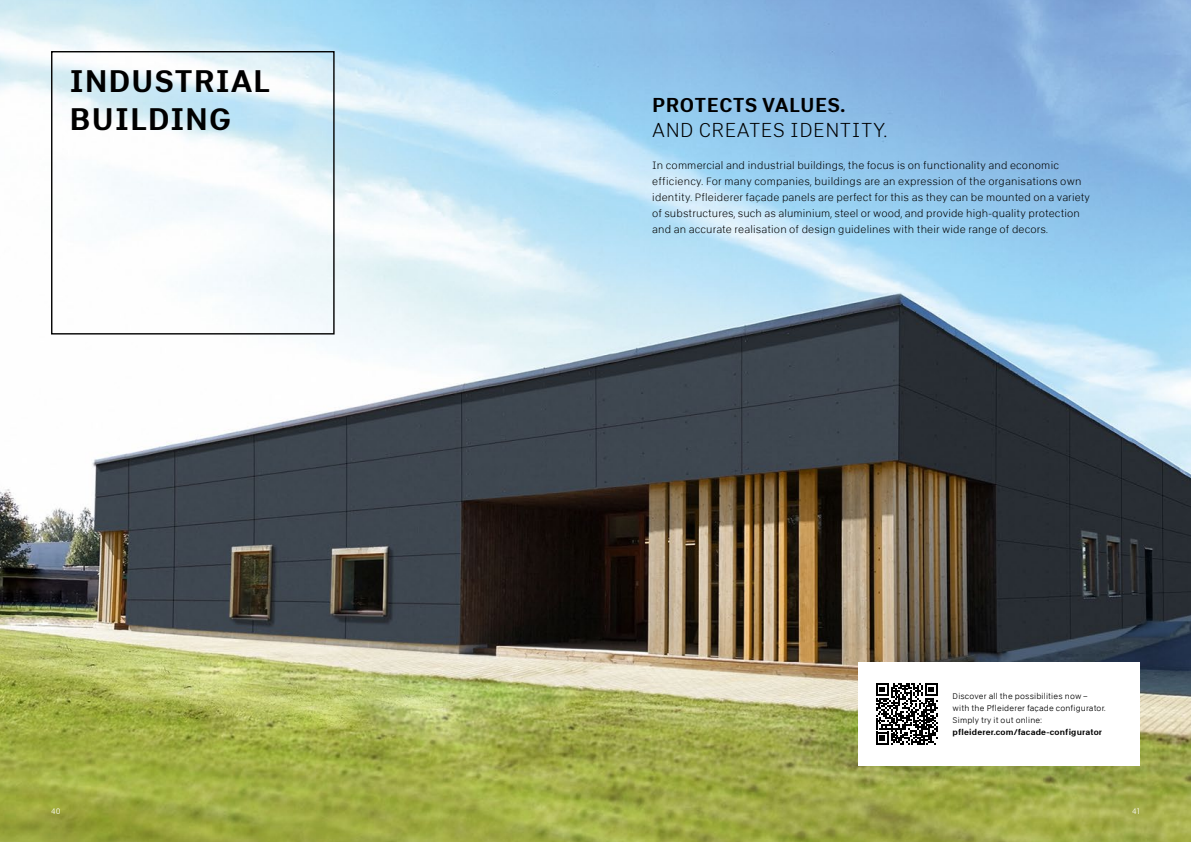
<style>
.page{position:relative;width:1191px;height:842px;background:#fff}
.page>*{position:absolute;margin:0;border:0;box-sizing:border-box;transform-origin:0 0}
.t1{font:31px/38px "Abitare Sans 600 wt";letter-spacing:.025em;color:#000}
.t2{font:20px "Abitare Sans 100 wt";letter-spacing:.025em;color:#000}
.t3{font:20px "Abitare Sans 600 wt";letter-spacing:.02em;color:#000}
.t4{font:10.5px/16px "Abitare Sans 100 wt";letter-spacing:.015em;color:#000}
.t5{font:8.2px/12px "Abitare Sans 150 wt";letter-spacing:.02em;color:#000}
.t6{font:8.2px "Abitare Sans 600 wt";letter-spacing:.02em;color:#000}
.t7{font:8px "Abitare Sans 150 wt";color:#fff}
</style>
<div class="page">
<img style="left:0;top:0;width:1191px;height:842px">
<div style="left:51px;top:51px;width:283px;height:283px;border:1px solid #000"></div>
<div style="left:858px;top:662px;width:282px;height:103px;background:#fff"></div>
<svg style="left:876px;top:683px;width:61px;height:62px"></svg>
<h1 class="t1" style="left:70px;top:62px;width:202px">INDUSTRIAL<br>BUILDING</h1>
<h2 class="t3" style="left:652px;top:93px;width:195px">PROTECTS VALUES.</h2>
<h2 class="t2" style="left:652px;top:118px;width:236px">AND CREATES IDENTITY.</h2>
<p class="t4" style="left:652px;top:157px;width:439px">In commercial and industrial buildings, the focus is on functionality and economic efficiency. For many companies, buildings are an expression of the organisations own identity. Pfleiderer façade panels are perfect for this as they can be mounted on a variety of substructures, such as aluminium, steel or wood, and provide high-quality protection and an accurate realisation of design guidelines with their wide range of decors.</p>
<p class="t5" style="left:952px;top:690px;width:154px">Discover all the possibilities now – with the Pfleiderer façade configurator.<br>Simply try it out online:</p>
<p class="t6" style="left:952px;top:727px;width:151px">pfleiderer.com/facade-configurator</p>
<p class="t7" style="left:51px;top:806px;width:11px">40</p>
<p class="t7" style="left:1132px;top:806px;width:9px">41</p>
</div>
